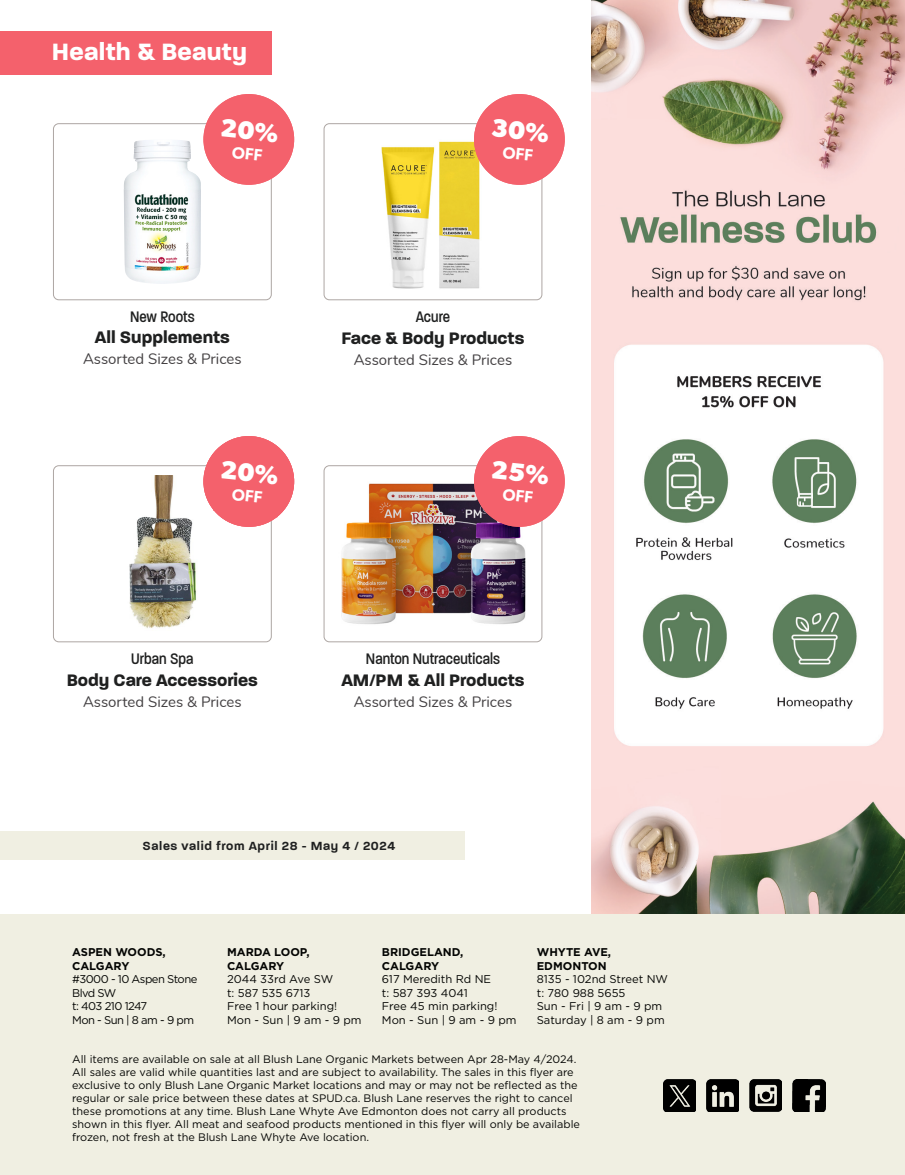
<style>
.page{position:relative;width:905px;height:1175px;background:#fff}
.page>*{position:absolute;margin:0;border:0;box-sizing:border-box;transform-origin:0 0}
.t1{font:700 25.5px "Paralucent";letter-spacing:.01em;color:#fff}
.t2{font:700 18px "Paralucent";color:#1f2020}
.t3{font:500 16.5px "Paralucent Condensed";color:#1f2020}
.t4{font:600 16.5px "Gibson";color:#fff}
.t5{font:15px "Nunito";color:#444143}
.t6{font:600 12.75px "Paralucent";letter-spacing:.05em;color:#1f2020}
.t7{font:11.25px "Gotham HTF";color:#040503}
.t8{font:700 11.25px "Gotham HTF";color:#040503}
.t9{font:11.25px/13.5px "Gotham HTF";letter-spacing:-.05em;color:#040503}
.t10{font:10.8px "Gotham HTF";color:#040503}
</style>
<div class="page">
<div style="left:0;top:831px;width:464px;height:29px;background:#f0efe2"></div>
<img style="left:592px;top:0;width:312px;height:914px">
<div style="left:0;top:31px;width:271px;height:43px;background:#f4616c"></div>
<img style="left:124px;top:140px;width:77px;height:144px">
<div style="left:53px;top:124px;width:218px;height:176px;border:1px solid #ada6a3;border-radius:5px"></div>
<img style="left:324px;top:466px;width:218px;height:176px">
<div style="left:324px;top:465px;width:218px;height:177px;border:1px solid #ada6a3;border-radius:5px"></div>
<img style="left:129px;top:475px;width:112px;height:153px">
<div style="left:53px;top:465px;width:218px;height:177px;border:1px solid #ada6a3;border-radius:5px"></div>
<img style="left:381px;top:126px;width:147px;height:163px">
<div style="left:324px;top:124px;width:218px;height:176px;border:1px solid #ada6a3;border-radius:5px"></div>
<div style="left:0;top:914px;width:904px;height:260px;background:#f0efe2"></div>
<img style="left:663px;top:1079px;width:32px;height:32px">
<img style="left:706px;top:1079px;width:32px;height:32px">
<img style="left:749px;top:1079px;width:33px;height:32px">
<img style="left:792px;top:1079px;width:33px;height:32px">
<div style="left:203px;top:94px;width:91px;height:91px;background:#f4616c;border-radius:50%"></div>
<div style="left:474px;top:94px;width:90px;height:91px;background:#f4616c;border-radius:50%"></div>
<div style="left:474px;top:436px;width:90px;height:91px;background:#f4616c;border-radius:50%"></div>
<div style="left:203px;top:436px;width:91px;height:91px;background:#f4616c;border-radius:50%"></div>
<svg style="left:213px;top:510px;width:70px;height:7px"></svg>
<p class="t1" style="left:52px;top:36px;width:197px">Health &amp; Beauty</p>
<p class="t4" style="left:231px;top:105px;width:44px;rotate:6deg">OVER</p>
<p class="t4" style="left:501px;top:105px;width:44px;rotate:6deg">OVER</p>
<p class="t3" style="left:130px;top:307px;width:66px">New Roots</p>
<p class="t2" style="left:95px;top:326px;width:137px">All Supplements</p>
<p class="t5" style="left:83px;top:348px;width:160px">Assorted Sizes &amp; Prices</p>
<p class="t3" style="left:415px;top:307px;width:36px">Acure</p>
<p class="t2" style="left:341px;top:327px;width:184px">Face &amp; Body Products</p>
<p class="t5" style="left:353px;top:348px;width:160px">Assorted Sizes &amp; Prices</p>
<p class="t4" style="left:231px;top:447px;width:44px;rotate:6deg">OVER</p>
<p class="t4" style="left:501px;top:447px;width:44px;rotate:6deg">OVER</p>
<p class="t3" style="left:131px;top:649px;width:64px">Urban Spa</p>
<p class="t2" style="left:67px;top:669px;width:193px">Body Care Accessories</p>
<p class="t5" style="left:83px;top:690px;width:160px">Assorted Sizes &amp; Prices</p>
<p class="t3" style="left:366px;top:649px;width:136px">Nanton Nutraceuticals</p>
<p class="t2" style="left:341px;top:669px;width:185px">AM/PM &amp; All Products</p>
<p class="t5" style="left:353px;top:690px;width:160px">Assorted Sizes &amp; Prices</p>
<p class="t6" style="left:142px;top:838px;width:254px">Sales valid from April 28 - May 4 / 2024</p>
<p class="t8" style="left:72px;top:945px;width:95px">ASPEN WOODS,</p>
<p class="t8" style="left:72px;top:959px;width:59px">CALGARY</p>
<p class="t9" style="left:72px;top:972px;width:127px">#3000 - 10 Aspen Stone<br>Blvd SW</p>
<p class="t9" style="left:72px;top:999px;width:77px">t: 403 210 1247</p>
<p class="t9" style="left:72px;top:1012px;width:123px">Mon - Sun | 8 am - 9 pm</p>
<p class="t8" style="left:227px;top:945px;width:84px">MARDA LOOP,</p>
<p class="t8" style="left:227px;top:959px;width:59px">CALGARY</p>
<p class="t7" style="left:227px;top:973px;width:108px">2044 33rd Ave SW</p>
<p class="t7" style="left:227px;top:986px;width:85px">t: 587 535 6713</p>
<p class="t7" style="left:227px;top:1000px;width:112px">Free 1 hour parking!</p>
<p class="t7" style="left:227px;top:1013px;width:136px">Mon - Sun | 9 am - 9 pm</p>
<p class="t8" style="left:382px;top:945px;width:83px">BRIDGELAND,</p>
<p class="t8" style="left:382px;top:959px;width:59px">CALGARY</p>
<p class="t7" style="left:382px;top:973px;width:111px">617 Meredith Rd NE</p>
<p class="t7" style="left:382px;top:986px;width:87px">t: 587 393 4041</p>
<p class="t7" style="left:382px;top:1000px;width:117px">Free 45 min parking!</p>
<p class="t7" style="left:382px;top:1013px;width:136px">Mon - Sun | 9 am - 9 pm</p>
<p class="t8" style="left:536px;top:945px;width:76px">WHYTE AVE,</p>
<p class="t8" style="left:536px;top:959px;width:71px">EDMONTON</p>
<p class="t7" style="left:536px;top:973px;width:133px">8135 - 102nd Street NW</p>
<p class="t7" style="left:536px;top:986px;width:90px">t: 780 988 5655</p>
<p class="t7" style="left:536px;top:1000px;width:127px">Sun - Fri | 9 am - 9 pm</p>
<p class="t7" style="left:536px;top:1013px;width:129px">Saturday | 8 am - 9 pm</p>
<p class="t10" style="left:72px;top:1053px;width:505px">All items are available on sale at all Blush Lane Organic Markets between Apr 28-May 4/2024.</p>
<p class="t10" style="left:72px;top:1066px;width:503px">All sales are valid while quantities last and are subject to availability. The sales in this flyer are</p>
<p class="t10" style="left:72px;top:1079px;width:507px">exclusive to only Blush Lane Organic Market locations and may or may not be reflected as the</p>
<p class="t10" style="left:72px;top:1092px;width:502px">regular or sale price between these dates at SPUD.ca. Blush Lane reserves the right to cancel</p>
<p class="t10" style="left:72px;top:1105px;width:496px">these promotions at any time. Blush Lane Whyte Ave Edmonton does not carry all products</p>
<p class="t10" style="left:72px;top:1118px;width:509px">shown in this flyer. All meat and seafood products mentioned in this flyer will only be available</p>
<p class="t10" style="left:72px;top:1131px;width:298px">frozen, not fresh at the Blush Lane Whyte Ave location.</p>
</div>
